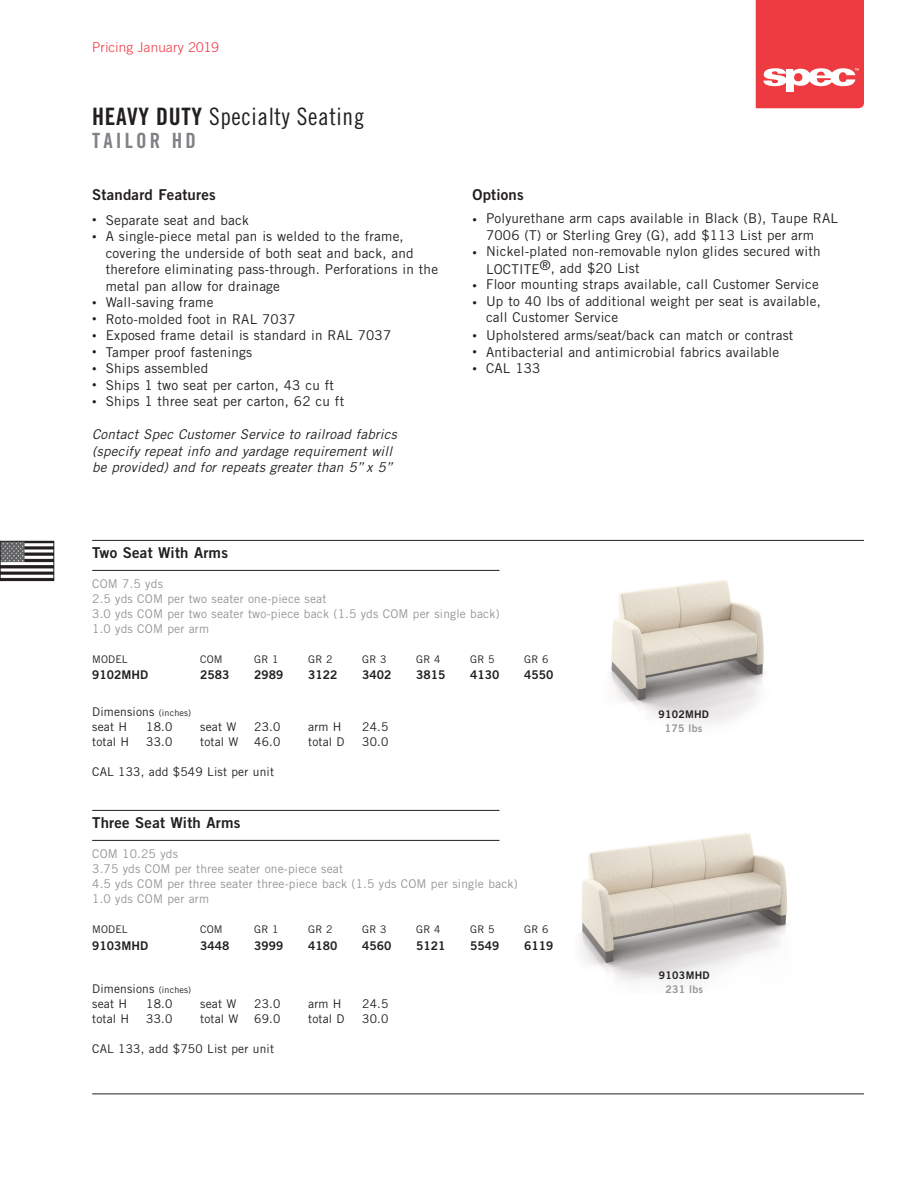
<style>
.page{position:relative;width:918px;height:1188px;background:#fff}
.page>*{position:absolute;margin:0;border:0;box-sizing:border-box;transform-origin:0 0}
.t1{font:24px "Trade Gothic LT Std Cn 18";letter-spacing:.025em;color:#231f20}
.t2{font:21px "Trade Gothic LT Std Bd Cn 20";letter-spacing:.15em;color:#808285}
.notes___options_head{font:15px "Trade Gothic LT Std Bd 2";letter-spacing:.015em;color:#231f20}
.copy{font:15px "Trade Gothic LT Std Bd 2";letter-spacing:.015em;color:#231f20}
.copy-2{font:13.5px/16.5px "Trade Gothic LT Std";letter-spacing:.015em;color:#231f20}
.copy-3{font:italic 13.5px/16.5px "Trade Gothic LT Std";letter-spacing:.015em;color:#231f20}
.t3{font:300 13.5px "Trade Gothic LT Std";letter-spacing:.015em;color:#ee3640}
.copy-4{font:12px "Trade Gothic LT Std";letter-spacing:.015em;color:#939598}
.copy-5{font:12px "Trade Gothic LT Std";letter-spacing:.015em;color:#231f20}
.Seating_Pricing{font:12px "Trade Gothic LT Std Bd 2";color:#231f20}
.copy-6{font:10.5px "Trade Gothic LT Std";letter-spacing:.015em;color:#231f20}
.t4{font:10.5px "Trade Gothic LT Std Bd 2";letter-spacing:.025em;color:#231f20}
.t5{font:10.5px "Trade Gothic LT Std Bd 2";letter-spacing:.025em;color:#939598}
.s1{font-family:"Trade Gothic LT Std Bd Cn 20"}
.s2{font-size:9px}
</style>
<div class="page">
<img style="left:2px;top:543px;width:50px;height:36px">
<div style="left:0;top:541px;width:54px;height:40px;border:1px solid #231f20"></div>
<svg style="left:756px;top:0;width:108px;height:108px;background:#ef4e54"></svg>
<hr style="left:92px;top:540px;width:772px;height:1px;background:#231f20">
<hr style="left:92px;top:570px;width:407px;height:1px;background:#231f20">
<hr style="left:92px;top:810px;width:407px;height:1px;background:#231f20">
<hr style="left:92px;top:840px;width:407px;height:1px;background:#231f20">
<hr style="left:92px;top:1094px;width:772px;height:1px;background:#231f20">
<img style="left:610px;top:580px;width:155px;height:144px">
<img style="left:580px;top:833px;width:207px;height:149px">
<p class="t3" style="left:92px;top:39px;width:128px">Pricing January 2019</p>
<p class="t1" style="left:92px;top:102px;width:274px"><span class="s1">HEAVY DUTY</span> Specialty Seating</p>
<p class="t2" style="left:92px;top:128px;width:105px">TAILOR HD</p>
<p class="notes___options_head" style="left:92px;top:185px;width:125px">Standard Features</p>
<p class="copy-2" style="left:92px;top:211px;width:158px"><span class="s2">•</span> Separate seat and back</p>
<p class="copy-2" style="left:92px;top:228px;width:313px"><span class="s2">•</span> A single-piece metal pan is welded to the frame,</p>
<p class="copy-2" style="left:106px;top:244px;width:334px">covering the underside of both seat and back, and therefore eliminating pass-through. Perforations in the metal pan allow for drainage</p>
<p class="copy-2" style="left:92px;top:294px;width:123px"><span class="s2">•</span> Wall-saving frame</p>
<p class="copy-2" style="left:92px;top:310px;width:205px"><span class="s2">•</span> Roto-molded foot in RAL 7037</p>
<p class="copy-2" style="left:92px;top:327px;width:301px"><span class="s2">•</span> Exposed frame detail is standard in RAL 7037</p>
<p class="copy-2" style="left:92px;top:343px;width:162px"><span class="s2">•</span> Tamper proof fastenings</p>
<p class="copy-2" style="left:92px;top:360px;width:118px"><span class="s2">•</span> Ships assembled</p>
<p class="copy-2" style="left:92px;top:376px;width:243px"><span class="s2">•</span> Ships 1 two seat per carton, 43 cu ft</p>
<p class="copy-2" style="left:92px;top:393px;width:253px"><span class="s2">•</span> Ships 1 three seat per carton, 62 cu ft</p>
<p class="copy-3" style="left:92px;top:426px;width:306px">Contact Spec Customer Service to railroad fabrics</p>
<p class="copy-3" style="left:92px;top:443px;width:302px">(specify repeat info and yardage requirement will be provided) and for repeats greater than 5” x 5”</p>
<p class="copy" style="left:472px;top:185px;width:53px">Options</p>
<p class="copy-2" style="left:486px;top:210px;width:354px;text-indent:-14px"><span class="s2">•</span> Polyurethane arm caps available in Black (B), Taupe RAL<br>7006 (T) or Sterling Grey (G), add $113 List per arm</p>
<p class="copy-2" style="left:472px;top:243px;width:350px"><span class="s2">•</span> Nickel-plated non‐removable nylon glides secured with</p>
<p class="copy-2" style="left:486px;top:259px;width:155px">LOCTITE®, add $20 List</p>
<p class="copy-2" style="left:472px;top:276px;width:348px"><span class="s2">•</span> Floor mounting straps available, call Customer Service</p>
<p class="copy-2" style="left:472px;top:292px;width:350px"><span class="s2">•</span> Up to 40 lbs of additional weight per seat is available,</p>
<p class="copy-2" style="left:486px;top:309px;width:134px">call Customer Service</p>
<p class="copy-2" style="left:472px;top:327px;width:322px"><span class="s2">•</span> Upholstered arms/seat/back can match or contrast</p>
<p class="copy-2" style="left:472px;top:343px;width:308px"><span class="s2">•</span> Antibacterial and antimicrobial fabrics available</p>
<p class="copy-2" style="left:472px;top:360px;width:69px"><span class="s2">•</span> CAL 133</p>
<p class="notes___options_head" style="left:92px;top:544px;width:137px">Two Seat With Arms</p>
<p class="copy-4" style="left:92px;top:577px;width:72px">COM 7.5 yds</p>
<p class="copy-4" style="left:92px;top:592px;width:236px">2.5 yds COM per two seater one-piece seat</p>
<p class="copy-4" style="left:92px;top:607px;width:409px">3.0 yds COM per two seater two-piece back (1.5 yds COM per single back)</p>
<p class="copy-4" style="left:92px;top:622px;width:118px">1.0 yds COM per arm</p>
<p class="copy-6" style="left:92px;top:653px;width:37px">MODEL</p>
<p class="copy-6" style="left:200px;top:653px;width:24px">COM</p>
<p class="copy-6" style="left:254px;top:653px;width:26px">GR 1</p>
<p class="copy-6" style="left:308px;top:653px;width:26px">GR 2</p>
<p class="copy-6" style="left:362px;top:653px;width:26px">GR 3</p>
<p class="copy-6" style="left:416px;top:653px;width:26px">GR 4</p>
<p class="copy-6" style="left:470px;top:653px;width:26px">GR 5</p>
<p class="copy-6" style="left:524px;top:653px;width:26px">GR 6</p>
<p class="Seating_Pricing" style="left:92px;top:667px;width:57px">9102MHD</p>
<p class="Seating_Pricing" style="left:200px;top:667px;width:31px">2583</p>
<p class="Seating_Pricing" style="left:254px;top:667px;width:31px">2989</p>
<p class="Seating_Pricing" style="left:308px;top:667px;width:31px">3122</p>
<p class="Seating_Pricing" style="left:362px;top:667px;width:31px">3402</p>
<p class="Seating_Pricing" style="left:416px;top:667px;width:31px">3815</p>
<p class="Seating_Pricing" style="left:470px;top:667px;width:31px">4130</p>
<p class="Seating_Pricing" style="left:524px;top:667px;width:31px">4550</p>
<p class="copy-5" style="left:92px;top:704px;width:101px">Dimensions <span class="s2">(inches)</span></p>
<p class="copy-5" style="left:92px;top:719px;width:36px">seat H</p>
<p class="copy-5" style="left:146px;top:719px;width:28px">18.0</p>
<p class="copy-5" style="left:200px;top:719px;width:38px">seat W</p>
<p class="copy-5" style="left:254px;top:719px;width:28px">23.0</p>
<p class="copy-5" style="left:308px;top:719px;width:35px">arm H</p>
<p class="copy-5" style="left:362px;top:719px;width:28px">24.5</p>
<p class="copy-5" style="left:92px;top:734px;width:39px">total H</p>
<p class="copy-5" style="left:146px;top:734px;width:28px">33.0</p>
<p class="copy-5" style="left:200px;top:734px;width:40px">total W</p>
<p class="copy-5" style="left:254px;top:734px;width:28px">46.0</p>
<p class="copy-5" style="left:308px;top:734px;width:38px">total D</p>
<p class="copy-5" style="left:362px;top:734px;width:28px">30.0</p>
<p class="copy-5" style="left:92px;top:764px;width:183px">CAL 133, add $549 List per unit</p>
<p class="notes___options_head" style="left:92px;top:814px;width:150px">Three Seat With Arms</p>
<p class="copy-4" style="left:92px;top:847px;width:87px">COM 10.25 yds</p>
<p class="copy-4" style="left:92px;top:862px;width:252px">3.75 yds COM per three seater one-piece seat</p>
<p class="copy-4" style="left:92px;top:877px;width:427px">4.5 yds COM per three seater three-piece back (1.5 yds COM per single back)</p>
<p class="copy-4" style="left:92px;top:892px;width:118px">1.0 yds COM per arm</p>
<p class="copy-6" style="left:92px;top:923px;width:37px">MODEL</p>
<p class="copy-6" style="left:200px;top:923px;width:24px">COM</p>
<p class="copy-6" style="left:254px;top:923px;width:26px">GR 1</p>
<p class="copy-6" style="left:308px;top:923px;width:26px">GR 2</p>
<p class="copy-6" style="left:362px;top:923px;width:26px">GR 3</p>
<p class="copy-6" style="left:416px;top:923px;width:26px">GR 4</p>
<p class="copy-6" style="left:470px;top:923px;width:26px">GR 5</p>
<p class="copy-6" style="left:524px;top:923px;width:26px">GR 6</p>
<p class="Seating_Pricing" style="left:92px;top:938px;width:57px">9103MHD</p>
<p class="Seating_Pricing" style="left:200px;top:938px;width:31px">3448</p>
<p class="Seating_Pricing" style="left:254px;top:938px;width:31px">3999</p>
<p class="Seating_Pricing" style="left:308px;top:938px;width:31px">4180</p>
<p class="Seating_Pricing" style="left:362px;top:938px;width:31px">4560</p>
<p class="Seating_Pricing" style="left:416px;top:938px;width:31px">5121</p>
<p class="Seating_Pricing" style="left:470px;top:938px;width:31px">5549</p>
<p class="Seating_Pricing" style="left:524px;top:938px;width:31px">6119</p>
<p class="copy-5" style="left:92px;top:982px;width:101px">Dimensions <span class="s2">(inches)</span></p>
<p class="copy-5" style="left:92px;top:997px;width:36px">seat H</p>
<p class="copy-5" style="left:146px;top:997px;width:28px">18.0</p>
<p class="copy-5" style="left:200px;top:997px;width:38px">seat W</p>
<p class="copy-5" style="left:254px;top:997px;width:28px">23.0</p>
<p class="copy-5" style="left:308px;top:997px;width:35px">arm H</p>
<p class="copy-5" style="left:362px;top:997px;width:28px">24.5</p>
<p class="copy-5" style="left:92px;top:1012px;width:39px">total H</p>
<p class="copy-5" style="left:146px;top:1012px;width:28px">33.0</p>
<p class="copy-5" style="left:200px;top:1012px;width:40px">total W</p>
<p class="copy-5" style="left:254px;top:1012px;width:28px">69.0</p>
<p class="copy-5" style="left:308px;top:1012px;width:38px">total D</p>
<p class="copy-5" style="left:362px;top:1012px;width:28px">30.0</p>
<p class="copy-5" style="left:92px;top:1042px;width:183px">CAL 133, add $750 List per unit</p>
<p class="t4" style="left:658px;top:708px;width:52px">9102MHD</p>
<p class="t5" style="left:665px;top:721px;width:39px">175 lbs</p>
<p class="t4" style="left:659px;top:969px;width:52px">9103MHD</p>
<p class="t5" style="left:665px;top:982px;width:39px">231 lbs</p>
</div>
